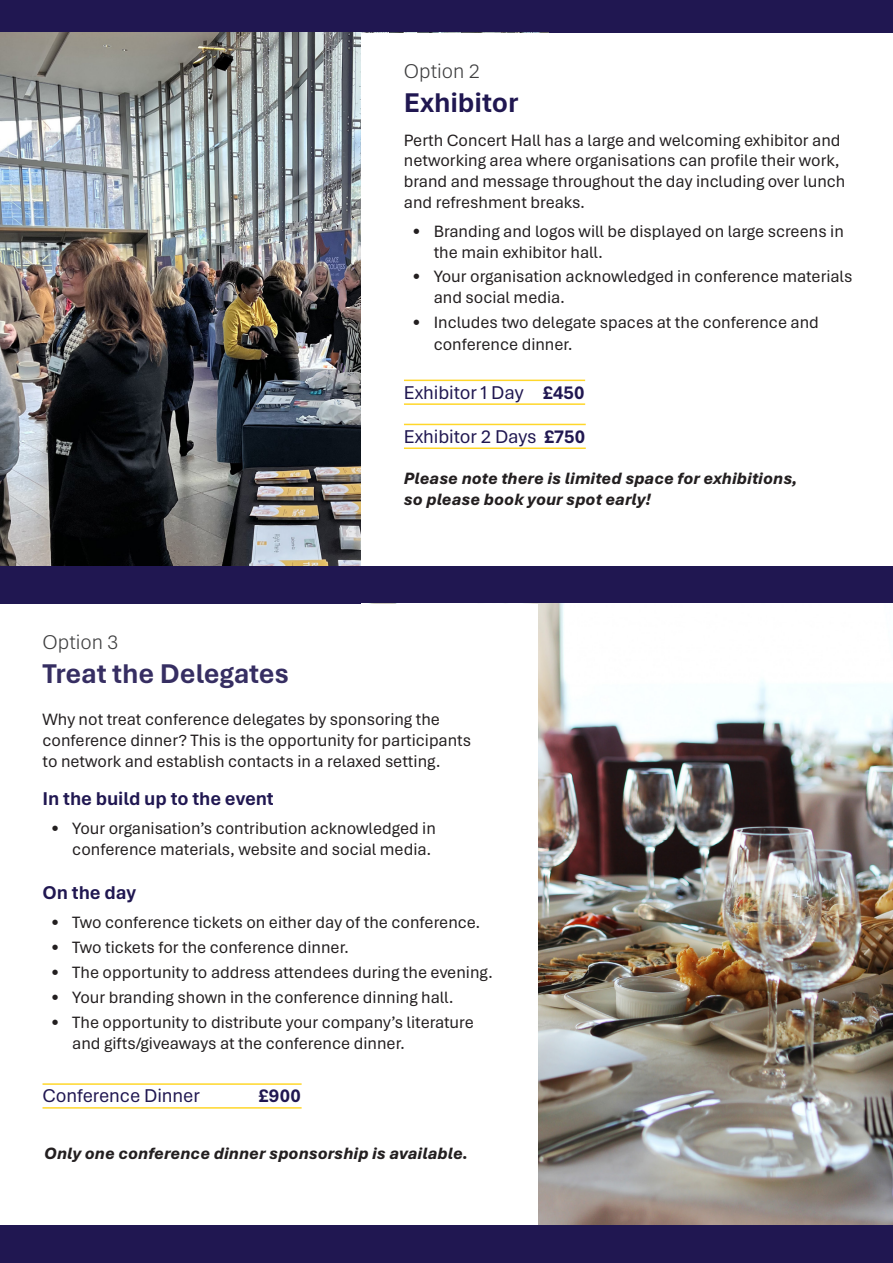
<style>
.page{position:relative;width:893px;height:1263px;background:#201751}
.page>*{position:absolute;margin:0;border:0;box-sizing:border-box;transform-origin:0 0}
.t1{font:700 28.5px "Aptos";letter-spacing:-.01em;color:#362e62}
.t2{font:700 28.5px "Aptos";letter-spacing:-.005em;color:#201751}
.t3{font:300 21px "Aptos";color:#3e3e3f}
.t4{font:19.5px "Aptos";letter-spacing:-.005em;color:#201751}
.t5{font:700 19.5px "Aptos";letter-spacing:-.005em;color:#201751}
.t6{font:17.25px/20.7px "Aptos";color:#231f20}
.t7{font:italic 800 17.25px/20.7px "Aptos";color:#231f20}
.s1{font-weight:700}
</style>
<div class="page">
<img style="left:538px;top:604px;width:355px;height:621px">
<img style="left:0;top:33px;width:361px;height:533px">
<div style="left:361px;top:33px;width:532px;height:533px;background:#fff"></div>
<hr style="left:404px;top:403px;width:181px;height:2px;background:#ffd72a">
<hr style="left:404px;top:380px;width:181px;height:1px;background:#ffd72a">
<hr style="left:404px;top:447px;width:182px;height:2px;background:#ffd72a">
<hr style="left:404px;top:424px;width:182px;height:1px;background:#ffd72a">
<div style="left:0;top:604px;width:538px;height:621px;background:#fff"></div>
<hr style="left:43px;top:1107px;width:259px;height:2px;background:#ffd72a">
<hr style="left:43px;top:1083px;width:259px;height:2px;background:#ffd72a">
<p class="t3" style="left:404px;top:57px;width:77px">Option 2</p>
<p class="t2" style="left:404px;top:83px;width:116px">Exhibitor</p>
<p class="t6" style="left:404px;top:129px;width:443px">Perth Concert Hall has a large and welcoming exhibitor and networking area where organisations can profile their work, brand and message throughout the day including over lunch and refreshment breaks.</p>
<p class="t6" style="left:434px;top:220px;width:412px;text-indent:-21px">• Branding and logos will be displayed on large screens in the main exhibitor hall.</p>
<p class="t6" style="left:434px;top:266px;width:420px;text-indent:-21px">• Your organisation acknowledged in conference materials and social media.</p>
<p class="t6" style="left:434px;top:311px;width:387px;line-height:21.6px;text-indent:-21px">• Includes two delegate spaces at the conference and conference dinner.</p>
<p class="t4" style="left:404px;top:379px;width:183px">Exhibitor 1 Day <span class="s1">£450</span></p>
<p class="t4" style="left:404px;top:423px;width:183px">Exhibitor 2 Days <span class="s1">£750</span></p>
<p class="t7" style="left:404px;top:467px;width:395px">Please note there is limited space for exhibitions, so please book your spot early!</p>
<p class="t3" style="left:43px;top:628px;width:77px">Option 3</p>
<p class="t1" style="left:43px;top:654px;width:248px">Treat the Delegates</p>
<p class="t6" style="left:43px;top:708px;width:430px">Why not treat conference delegates by sponsoring the conference dinner? This is the opportunity for participants to network and establish contacts in a relaxed setting.</p>
<p class="t5" style="left:43px;top:785px;width:233px">In the build up to the event</p>
<p class="t6" style="left:51px;top:818px;width:386px;text-align:right">• Your organisation’s contribution acknowledged in conference materials, website and social media.</p>
<p class="t5" style="left:43px;top:879px;width:95px">On the day</p>
<p class="t6" style="left:51px;top:912px;width:431px">• Two conference tickets on either day of the conference.</p>
<p class="t6" style="left:51px;top:936px;width:299px">• Two tickets for the conference dinner.</p>
<p class="t6" style="left:51px;top:961px;width:443px">• The opportunity to address attendees during the evening.</p>
<p class="t6" style="left:51px;top:986px;width:404px">• Your branding shown in the conference dinning hall.</p>
<p class="t6" style="left:72px;top:1011px;width:403px;text-indent:-21px">• The opportunity to distribute your company’s literature and gifts/giveaways at the conference dinner.</p>
<p class="t4" style="left:43px;top:1083px;width:159px">Conference Dinner</p>
<p class="t5" style="left:259px;top:1083px;width:44px">£900</p>
<p class="t7" style="left:44px;top:1142px;width:425px">Only one conference dinner sponsorship is available.</p>
</div>
